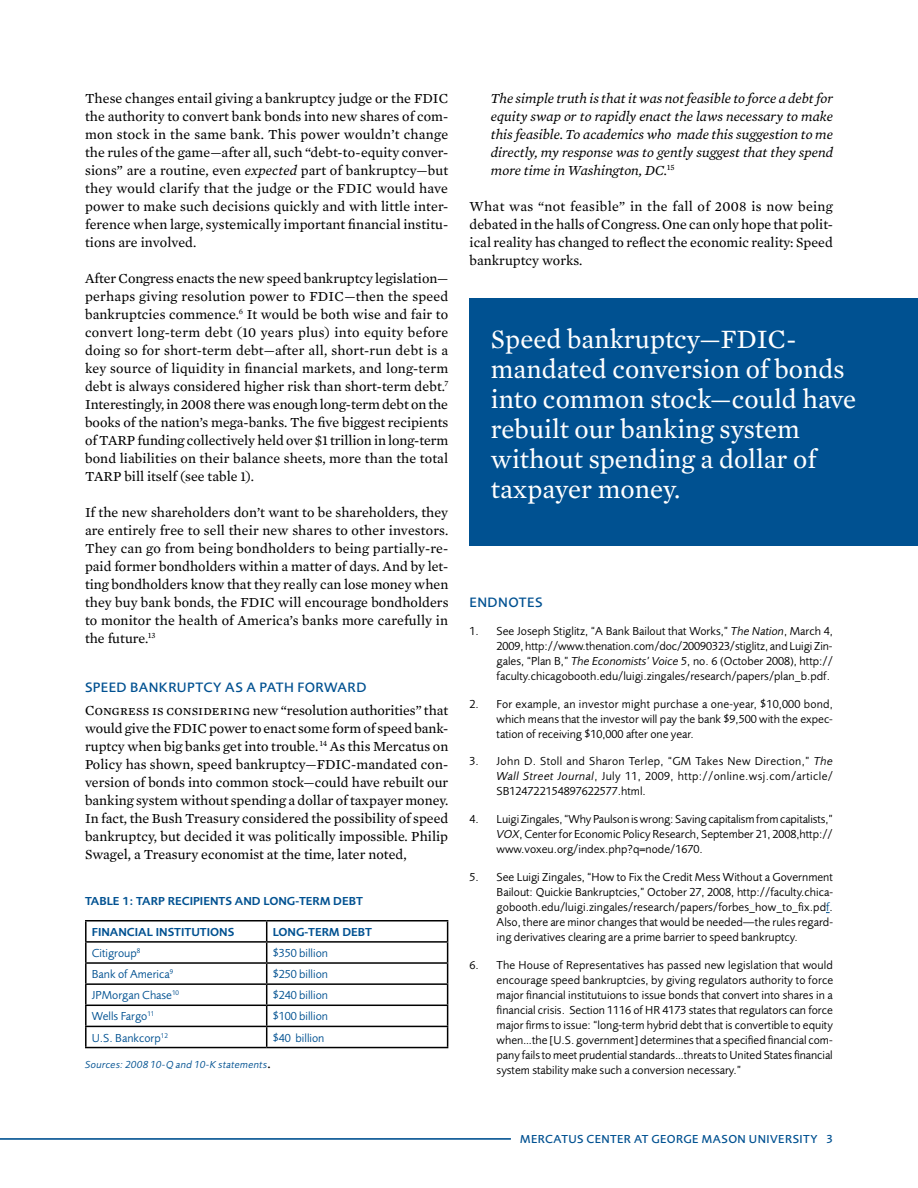
<style>
.page{position:relative;width:918px;height:1188px;background:#fff}
.page>*{position:absolute;margin:0;border:0;box-sizing:border-box;transform-origin:0 0}
.t1{font:27px/30px "Mercury Text G2";color:#fff}
.t2{font:14.1px/18px "Mercury Text G2";color:#000;text-align:justify}
.t3{font:italic 14.1px/18px "Mercury Text G2";color:#000;text-align:justify}
.t4{font:500 14.1px "Foundry Sans";letter-spacing:.03em;color:#005191}
.t5{font:12px/15px "Foundry Sans";color:#000;text-align:justify}
.t6{font:12px "Foundry Sans";color:#005191}
.t7{font:600 12px "Foundry Sans";color:#005191}
.t8{font:500 12px "Foundry Sans";letter-spacing:.035em;color:#005191}
.t9{font:italic 10.5px "Foundry Sans";letter-spacing:.03em;color:#005191}
.s1{font-style:italic}
.s2{font-family:"Mercury Text G2 Roman SC"}
.s3{font-family:"Mercury Text G2";font-style:normal;font-size:14.1px;color:#000}
.s4{color:#005191}
</style>
<div class="page">
<div style="left:470px;top:298px;width:448px;height:248px;background:#005191"></div>
<hr style="left:85px;top:920px;width:182px;height:2px;background:#000">
<hr style="left:267px;top:920px;width:181px;height:2px;background:#000">
<hr style="left:85px;top:941px;width:182px;height:2px;background:#000">
<hr style="left:267px;top:941px;width:181px;height:2px;background:#000">
<hr style="left:85px;top:962px;width:182px;height:2px;background:#000">
<svg style="left:85px;top:922px;width:2px;height:61px"></svg>
<hr style="left:267px;top:962px;width:181px;height:2px;background:#000">
<hr style="left:85px;top:983px;width:182px;height:2px;background:#000">
<hr style="left:85px;top:985px;width:2px;height:20px;background:#000">
<hr style="left:267px;top:983px;width:181px;height:2px;background:#000">
<hr style="left:85px;top:1005px;width:182px;height:1px;background:#000">
<hr style="left:85px;top:1006px;width:2px;height:20px;background:#000">
<hr style="left:267px;top:1005px;width:181px;height:1px;background:#000">
<hr style="left:85px;top:1026px;width:182px;height:1px;background:#000">
<hr style="left:85px;top:1027px;width:2px;height:20px;background:#000">
<hr style="left:267px;top:1026px;width:181px;height:1px;background:#000">
<svg style="left:266px;top:922px;width:1px;height:125px"></svg>
<svg style="left:447px;top:922px;width:1px;height:125px"></svg>
<hr style="left:85px;top:1047px;width:182px;height:1px;background:#000">
<hr style="left:267px;top:1047px;width:181px;height:1px;background:#000">
<hr style="left:0;top:1138px;width:511px;height:1px;background:#005191">
<hr style="left:0;top:1139px;width:511px;height:1px;background:#005191">
<p class="t2" style="left:85px;top:89px;width:365px">These changes entail giving a bankruptcy judge or the FDIC the authority to convert bank bonds into new shares of com&shy;mon stock in the same bank. This power wouldn’t change the rules of the game—after all, such “debt-to-equity conver&shy;sions” are a routine, even <span class="s1">expected</span> part of bankruptcy—but they would clarify that the judge or the FDIC would have power to make such decisions quickly and with little inter&shy;ference when large, systemically important financial institu&shy;tions are involved.</p>
<p class="t2" style="left:85px;top:269px;width:365px">After Congress enacts the new speed bankruptcy legislation— perhaps giving resolution power to FDIC—then the speed bankruptcies commence.<sup>6</sup> It would be both wise and fair to convert long-term debt (10 years plus) into equity before doing so for short-term debt—after all, short-run debt is a key source of liquidity in financial markets, and long-term debt is always considered higher risk than short-term debt.<sup>7<br></sup>Interestingly, in 2008 there was enough long-term debt on the books of the nation’s mega-banks. The five biggest recipients of TARP funding collectively held over $1 trillion in long-term bond liabilities on their balance sheets, more than the total TARP bill itself (see table 1).</p>
<p class="t2" style="left:85px;top:503px;width:365px">If the new shareholders don’t want to be shareholders, they are entirely free to sell their new shares to other investors.<br>They can go from being bondholders to being partially-re&shy;paid former bondholders within a matter of days. And by let&shy;ting bondholders know that they really can lose money when they buy bank bonds, the FDIC will encourage bondholders to monitor the health of America’s banks more carefully in the future.<sup>13</sup></p>
<p class="t4" style="left:85px;top:680px;width:56px">SPEED BANKRUPTCY</p>
<p class="t4" style="left:225px;top:680px;width:83px">ASAPATH FORWAR</p>
<p class="t4" style="left:356px;top:680px;width:12px">D</p>
<p class="t2" style="left:85px;top:701px;width:365px"><span class="s2">Congress is considering</span> new “resolution authorities” that would give the FDIC power to enact some form of speed bank&shy;ruptcy when big banks get into trouble. <sup>14</sup> As this Mercatus on Policy has shown, speed bankruptcy—FDIC-mandated con&shy;version of bonds into common stock—could have rebuilt our banking system without spending a dollar of taxpayer money.<br>In fact, the Bush Treasury considered the possibility of speed bankruptcy, but decided it was politically impossible. Philip Swagel, a Treasury economist at the time, later noted,</p>
<p class="t7" style="left:85px;top:896px;width:279px">TABLE 1: TARP RECIPIENTS AND LONG-TERM DEBT</p>
<p class="t7" style="left:92px;top:926px;width:143px">FINANCIAL INSTITUTIONS</p>
<p class="t7" style="left:273px;top:926px;width:101px">LONG-TERM DEBT</p>
<p class="t6" style="left:92px;top:947px;width:50px">Citigroup<sup>8</sup></p>
<p class="t6" style="left:273px;top:947px;width:57px">$350 billion</p>
<p class="t6" style="left:92px;top:968px;width:83px">Bank of America<sup>9</sup></p>
<p class="t6" style="left:273px;top:968px;width:57px">$250 billion</p>
<p class="t6" style="left:92px;top:990px;width:89px">JPMorgan Chase<sup>10</sup></p>
<p class="t6" style="left:273px;top:990px;width:57px">$240 billion</p>
<p class="t6" style="left:92px;top:1011px;width:64px">Wells Fargo<sup>11</sup></p>
<p class="t6" style="left:273px;top:1011px;width:57px">$100 billion</p>
<p class="t6" style="left:92px;top:1032px;width:78px">U.S. Bankcorp<sup>12</sup></p>
<p class="t6" style="left:273px;top:1032px;width:53px">$40 billion</p>
<p class="t9" style="left:85px;top:1060px;width:187px">Sources: 2008 10-Q and 10-K statements<span class="s3">.</span></p>
<p class="t3" style="left:491px;top:89px;width:344px">The simple truth is that it was not feasible to force a debt for equity swap or to rapidly enact the laws necessary to make this feasible. To academics who made this suggestion to me directly, my response was to gently suggest that they spend more time in Washington, DC.<sup>15</sup></p>
<p class="t2" style="left:470px;top:197px;width:365px">What was “not feasible” in the fall of 2008 is now being debated in the halls of Congress. One can only hope that polit&shy;ical reality has changed to reflect the economic reality: Speed bankruptcy works.</p>
<h1 class="t1" style="left:491px;top:324px;width:367px">Speed bankruptcy—FDIC&shy;mandated conversion of bonds into common stock—could have rebuilt our banking system without spending a dollar of taxpayer money.</h1>
<p class="t4" style="left:470px;top:596px;width:39px">EN DNOTES</p>
<p class="t5" style="left:497px;top:624px;width:338px;text-indent:-27px">1. See Joseph Stiglitz, “A Bank Bailout that Works,” <span class="s1">The Nation</span>, March 4, 2009, http://www.thenation.com/doc/20090323/stiglitz, and Luigi Zin&shy;gales, “Plan B,” <span class="s1">The Economists’ Voice</span> 5, no. 6 (October 2008), http:// faculty.chicagobooth.edu/luigi.zingales/research/papers/plan_b.pdf.</p>
<p class="t5" style="left:497px;top:697px;width:338px;text-indent:-27px">2. For example, an investor might purchase a one-year, $10,000 bond, which means that the investor will pay the bank $9,500 with the expec&shy;tation of receiving $10,000 after one year.</p>
<p class="t5" style="left:497px;top:754px;width:338px;text-indent:-27px">3. John D. Stoll and Sharon Terlep, “GM Takes New Direction,” <span class="s1">The Wall Street Journal</span>, July 11, 2009, http://online.wsj.com/article/ SB124722154897622577.html.</p>
<p class="t5" style="left:497px;top:812px;width:338px;text-indent:-27px">4. Luigi Zingales, “Why Paulson is wrong: Saving capitalism from capitalists,” <span class="s1">VOX</span>, Center for Economic Policy Research, September 21, 2008,http:// www.voxeu.org/index.php?q=node/1670.</p>
<p class="t5" style="left:497px;top:870px;width:338px;text-indent:-27px">5. See Luigi Zingales, “How to Fix the Credit Mess Without a Government Bailout: Quickie Bankruptcies,” October 27, 2008, http://faculty.chica&shy;gobooth.edu/luigi.zingales/research/papers/forbes_how_to_fix.pd<span class="s4">f</span>.<br>Also, there are minor changes that would be needed—the rules regard&shy;ing derivatives clearing are a prime barrier to speed bankruptcy.</p>
<p class="t5" style="left:497px;top:958px;width:338px;text-indent:-27px">6. The House of Representatives has passed new legislation that would encourage speed bankruptcies, by giving regulators authority to force major financial institutuions to issue bonds that convert into shares in a financial crisis. Section 1116 of HR 4173 states that regulators can force major firms to issue: “long-term hybrid debt that is convertible to equity when…the [U.S. government] determines that a specified financial com&shy;pany fails to meet prudential standards…threats to United States financial system stability make such a conversion necessary.”</p>
<p class="t8" style="left:520px;top:1133px;width:314px">MERCATUS CENTER AT GEORGE MASON UNIVERSITY 3</p>
</div>
